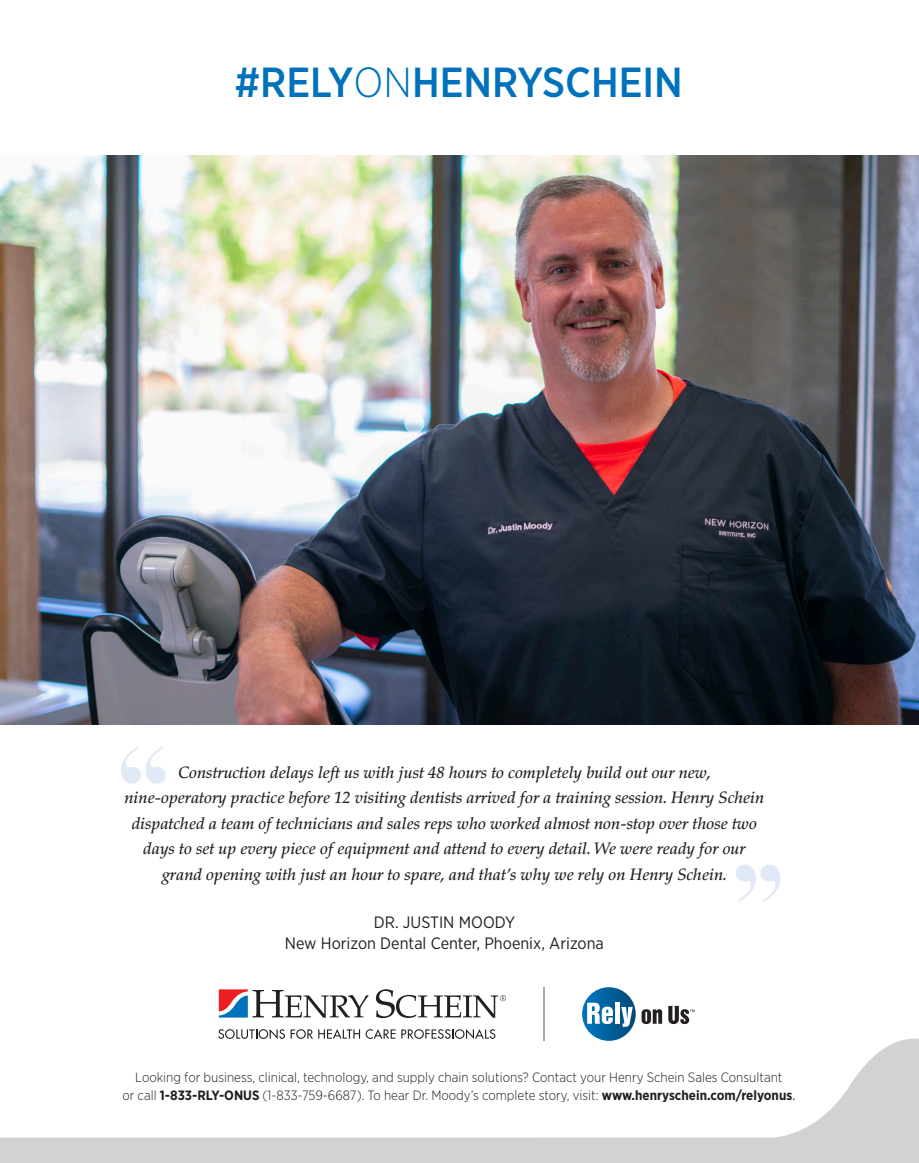
<style>
.page{position:relative;width:919px;height:1163px;background:#fff}
.page>*{position:absolute;margin:0;border:0;box-sizing:border-box;transform-origin:0 0}
.t1{font:700 118.8px "Didot";color:#e1e9f6}
.t2{font:500 42px "Gotham Narrow";color:#0072bc}
.t3{font:italic 500 16.5px/25.5px "Palatino LT Std";color:#231f20;text-align:center}
.t4{font:16.5px/21px "Gotham Narrow";color:#231f20;text-align:center}
.t5{font:300 13.5px/18px "Gotham Narrow";color:#231f20;text-align:center}
.s1{font-weight:300}
.s2{font-weight:700}
.s3{font-weight:400}
</style>
<div class="page">
<img style="left:0;top:156px;width:919px;height:568px">
<svg style="left:0;top:1038px;width:919px;height:124px"></svg>
<svg style="left:218px;top:1029px;width:67px;height:10px"></svg>
<svg style="left:291px;top:1029px;width:69px;height:9px"></svg>
<svg style="left:366px;top:1029px;width:129px;height:10px"></svg>
<svg style="left:219px;top:989px;width:150px;height:29px"></svg>
<svg style="left:376px;top:989px;width:130px;height:29px"></svg>
<hr style="left:543px;top:987px;width:1px;height:53px;background:#a8a9ad">
<svg style="left:582px;top:987px;width:54px;height:53px"></svg>
<svg style="left:587px;top:1002px;width:26px;height:22px"></svg>
<div style="left:615px;top:1002px;width:5px;height:21px;background:#fff"></div>
<svg style="left:621px;top:1006px;width:12px;height:20px"></svg>
<svg style="left:642px;top:1009px;width:20px;height:15px"></svg>
<svg style="left:668px;top:1005px;width:27px;height:19px"></svg>
<h2 class="t2" style="left:235px;top:55px;width:450px">#RELY<span class="s1">ON</span>HENRYSCHEIN</h2>
<h1 class="t1" style="left:116px;top:716px;width:57px">“</h1>
<p class="t3" style="left:124px;top:759px;width:641px">Construction delays left us with just 48 hours to completely build out our new,<br>nine-operatory practice before 12 visiting dentists arrived for a training session. Henry Schein dispatched a team of technicians and sales reps who worked almost non-stop over those two days to set up every piece of equipment and attend to every detail. We were ready for our grand opening with just an hour to spare, and that’s why we rely on Henry Schein.</p>
<p class="t4" style="left:285px;top:911px;width:321px">DR. JUSTIN MOODY<br>New Horizon Dental Center, Phoenix, Arizona</p>
<h1 class="t1" style="left:731px;top:834px;width:57px">”</h1>
<p class="t5" style="left:122px;top:1067px;width:674px">Looking for business, clinical, technology, and supply chain solutions? Contact your Henry Schein Sales Consultant<br>or call <span class="s2">1-833-RLY-ONUS</span> (1-833-759-6687). To hear Dr. Moody’s complete story, visit: <span class="s2">www.henryschein.com/relyonus</span><span class="s3">.</span></p>
</div>
